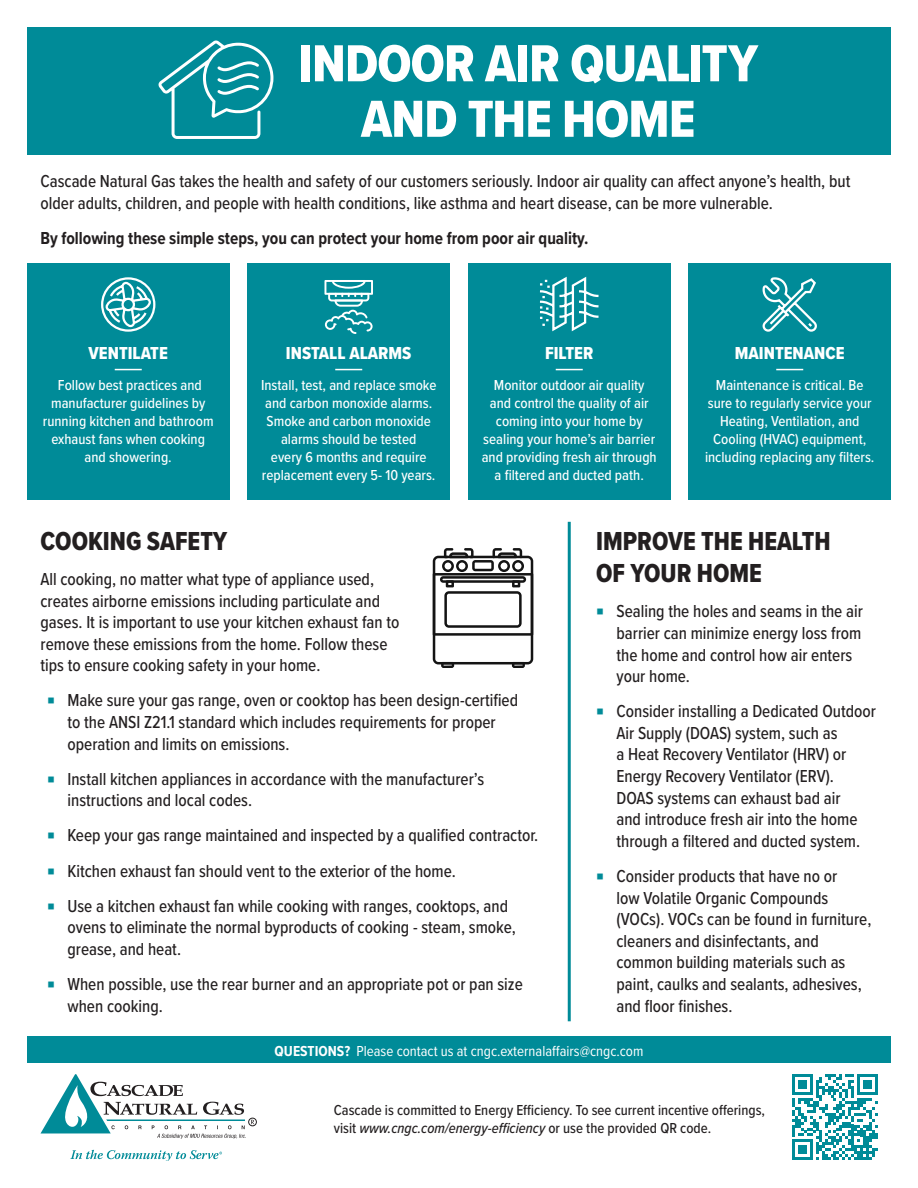
<style>
.page{position:relative;width:918px;height:1188px;background:#fff}
.page>*{position:absolute;margin:0;border:0;box-sizing:border-box;transform-origin:0 0}
.t1{font:54px/55.5px "Proxima Nova Cond Extrabld";letter-spacing:-.015em;color:#fff;text-align:center}
.t2{font:27px/32.4px "Proxima Nova Cond Extrabld";color:#231f20;scale:.96 1}
.t3{font:500 18px/21.6px "Proxima Nova Cond";color:#231f20;scale:.96 1}
.t4{font:700 18px "Proxima Nova Cond";color:#231f20;scale:.96 1}
.t5{font:18px "Proxima Nova Cond Extrabld";color:#fff}
.t6{font:500 15px/18px "Proxima Nova Cond";color:#fff;text-align:center}
.t7{font:500 15px/18px "Proxima Nova Cond";color:#231f20}
.t8{font:15px "Proxima Nova Cond";color:#fff}
.s1{font-weight:700}
.s2{font-style:italic}
</style>
<div class="page">
<div style="left:27px;top:27px;width:864px;height:127px;background:#008b98"></div>
<div style="left:27px;top:1037px;width:864px;height:26px;background:#008b98"></div>
<div style="left:27px;top:264px;width:203px;height:236px;background:#008b98"></div>
<div style="left:248px;top:264px;width:202px;height:236px;background:#008b98"></div>
<div style="left:468px;top:264px;width:202px;height:236px;background:#008b98"></div>
<div style="left:688px;top:264px;width:203px;height:236px;background:#008b98"></div>
<div style="left:249px;top:1118px;width:7px;height:8px;border:1px solid #231f20;border-radius:50%"></div>
<svg style="left:41px;top:1074px;width:213px;height:65px"></svg>
<svg style="left:70px;top:1150px;width:152px;height:11px"></svg>
<hr style="left:568px;top:522px;width:3px;height:499px;background:#008b98">
<svg style="left:101px;top:277px;width:55px;height:55px"></svg>
<svg style="left:540px;top:276px;width:59px;height:56px"></svg>
<svg style="left:115px;top:369px;width:27px;height:1px"></svg>
<svg style="left:335px;top:369px;width:27px;height:1px"></svg>
<svg style="left:556px;top:369px;width:27px;height:1px"></svg>
<svg style="left:776px;top:369px;width:27px;height:1px"></svg>
<svg style="left:762px;top:277px;width:55px;height:55px"></svg>
<svg style="left:324px;top:280px;width:49px;height:54px"></svg>
<svg style="left:433px;top:548px;width:100px;height:120px"></svg>
<svg style="left:792px;top:1075px;width:86px;height:85px"></svg>
<svg style="left:158px;top:40px;width:115px;height:99px"></svg>
<p class="t1" style="left:298px;top:35px;width:461px">INDOOR AIR QUALITY<br>AND THE HOME</p>
<p class="t3" style="left:40px;top:170px;width:845px">Cascade Natural Gas takes the health and safety of our customers seriously. Indoor air quality can affect anyone’s health, but older adults, children, and people with health conditions, like asthma and heart disease, can be more vulnerable.</p>
<p class="t4" style="left:40px;top:224px;width:572px">By following these simple steps, you can protect your home from poor air quality.</p>
<p class="t5" style="left:89px;top:339px;width:81px">VENTILATE</p>
<p class="t6" style="left:43px;top:376px;width:172px">Follow best practices and manufacturer guidelines by running kitchen and bathroom exhaust fans when cooking and showering.</p>
<p class="t5" style="left:286px;top:339px;width:127px">INSTALL ALARMS</p>
<p class="t6" style="left:261px;top:376px;width:177px">Install, test, and replace smoke and carbon monoxide alarms.<br>Smoke and carbon monoxide alarms should be tested<br>every 6 months and require replacement every 5- 10 years.</p>
<p class="t5" style="left:545px;top:339px;width:50px">FILTER</p>
<p class="t6" style="left:482px;top:376px;width:177px">Monitor outdoor air quality and control the quality of air coming into your home by sealing your home’s air barrier and providing fresh air through a filtered and ducted path.</p>
<p class="t5" style="left:735px;top:339px;width:111px">MAINTENANCE</p>
<p class="t6" style="left:705px;top:376px;width:171px">Maintenance is critical. Be sure to regularly service your<br>Heating, Ventilation, and<br>Cooling (HVAC) equipment, including replacing any filters.</p>
<p class="t2" style="left:40px;top:524px;width:196px">COOKING SAFETY</p>
<p class="t3" style="left:40px;top:568px;width:375px">All cooking, no matter what type of appliance used, creates airborne emissions including particulate and gases. It is important to use your kitchen exhaust fan to remove these emissions from the home. Follow these tips to ensure cooking safety in your home.</p>
<p class="t3" style="left:68px;top:689px;width:471px">Make sure your gas range, oven or cooktop has been design-certified to the ANSI Z21.1 standard which includes requirements for proper operation and limits on emissions.</p>
<p class="t3" style="left:68px;top:767px;width:436px">Install kitchen appliances in accordance with the manufacturer’s instructions and local codes.</p>
<p class="t3" style="left:68px;top:824px;width:492px">Keep your gas range maintained and inspected by a qualified contractor.</p>
<p class="t3" style="left:68px;top:859px;width:406px">Kitchen exhaust fan should vent to the exterior of the home.</p>
<p class="t3" style="left:68px;top:894px;width:469px">Use a kitchen exhaust fan while cooking with ranges, cooktops, and ovens to eliminate the normal byproducts of cooking - steam, smoke, grease, and heat.</p>
<p class="t3" style="left:68px;top:973px;width:476px">When possible, use the rear burner and an appropriate pot or pan size when cooking.</p>
<p class="t2" style="left:596px;top:524px;width:246px">IMPROVE THE HEALTH<br>OF YOUR HOME</p>
<p class="t3" style="left:616px;top:600px;width:258px">Sealing the holes and seams in the air barrier can minimize energy loss from the home and control how air enters your home.</p>
<p class="t3" style="left:616px;top:700px;width:272px">Consider installing a Dedicated Outdoor Air Supply (DOAS) system, such as<br>a Heat Recovery Ventilator (HRV) or Energy Recovery Ventilator (ERV).<br>DOAS systems can exhaust bad air<br>and introduce fresh air into the home through a filtered and ducted system.</p>
<p class="t3" style="left:616px;top:865px;width:267px">Consider products that have no or<br>low Volatile Organic Compounds (VOCs). VOCs can be found in furniture, cleaners and disinfectants, and common building materials such as paint, caulks and sealants, adhesives, and floor finishes.</p>
<p class="t8" style="left:275px;top:1040px;width:370px"><span class="s1">QUESTIONS?</span> Please contact us at cngc.externalaffairs@cngc.com</p>
<p class="t7" style="left:334px;top:1100px;width:433px">Cascade is committed to Energy Efficiency. To see current incentive offerings, visit <span class="s2">www.cngc.com/energy-efficiency</span> or use the provided QR code.</p>
</div>
